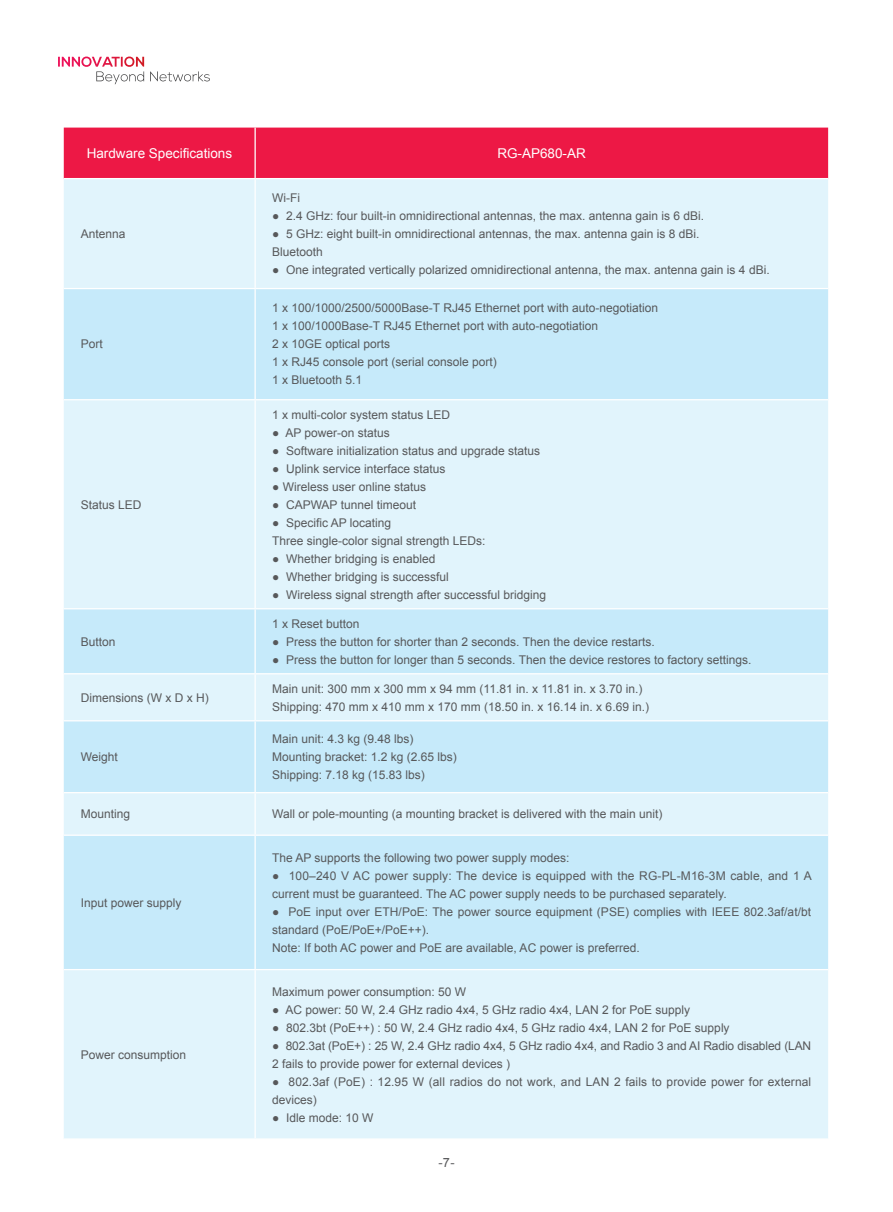
<style>
.page{position:relative;width:893px;height:1212px;background:#fff}
.page>*{position:absolute;margin:0;border:0;box-sizing:border-box;transform-origin:0 0}
.t1{font:13.5px "Arial";color:#fff}
.t2{font:12.75px "Arial";color:#57585a}
.t3{font:12px/18px "Arial";color:#57585a}
</style>
<div class="page">
<svg style="left:58px;top:57px;width:86px;height:27px"></svg>
<svg style="left:150px;top:71px;width:60px;height:10px"></svg>
<div style="left:64px;top:128px;width:764px;height:50px;background:#ed1845"></div>
<div style="left:64px;top:179px;width:764px;height:959px;background:#e1f4fc"></div>
<svg style="left:64px;top:289px;width:764px;height:680px;background:#d1eefa"></svg>
<hr style="left:254px;top:128px;width:2px;height:50px;background:#fff">
<hr style="left:254px;top:179px;width:2px;height:109px;background:#fff">
<hr style="left:64px;top:288px;width:191px;height:1px;background:#fff">
<hr style="left:255px;top:288px;width:573px;height:1px;background:#fff">
<hr style="left:254px;top:289px;width:2px;height:110px;background:#fff">
<hr style="left:64px;top:399px;width:191px;height:1px;background:#fff">
<hr style="left:255px;top:399px;width:573px;height:1px;background:#fff">
<hr style="left:254px;top:400px;width:2px;height:208px;background:#fff">
<hr style="left:64px;top:608px;width:191px;height:1px;background:#fff">
<hr style="left:255px;top:608px;width:573px;height:1px;background:#fff">
<hr style="left:254px;top:609px;width:2px;height:64px;background:#fff">
<hr style="left:64px;top:673px;width:191px;height:1px;background:#fff">
<hr style="left:255px;top:673px;width:573px;height:1px;background:#fff">
<hr style="left:254px;top:674px;width:2px;height:46px;background:#fff">
<hr style="left:64px;top:720px;width:191px;height:1px;background:#fff">
<hr style="left:255px;top:720px;width:573px;height:1px;background:#fff">
<hr style="left:254px;top:721px;width:2px;height:71px;background:#fff">
<hr style="left:64px;top:792px;width:191px;height:1px;background:#fff">
<hr style="left:255px;top:792px;width:573px;height:1px;background:#fff">
<hr style="left:254px;top:793px;width:2px;height:41px;background:#fff">
<hr style="left:64px;top:834px;width:191px;height:2px;background:#fff">
<hr style="left:255px;top:834px;width:573px;height:2px;background:#fff">
<hr style="left:254px;top:836px;width:2px;height:133px;background:#fff">
<hr style="left:64px;top:969px;width:191px;height:1px;background:#fff">
<hr style="left:255px;top:969px;width:573px;height:1px;background:#fff">
<hr style="left:254px;top:970px;width:2px;height:168px;background:#fff">
<p class="t1" style="left:87px;top:144px;width:147px">Hardware Specifications</p>
<p class="t1" style="left:497px;top:144px;width:90px">RG-AP680-AR</p>
<p class="t3" style="left:81px;top:225px;width:46px">Antenna</p>
<p class="t3" style="left:81px;top:335px;width:24px">Port</p>
<p class="t3" style="left:81px;top:495px;width:62px">Status LED</p>
<p class="t3" style="left:81px;top:632px;width:36px">Button</p>
<p class="t3" style="left:272px;top:189px;width:29px">Wi-Fi</p>
<p class="t3" style="left:272px;top:207px;width:434px">● 2.4 GHz: four built-in omnidirectional antennas, the max. antenna gain is 6 dBi.</p>
<p class="t3" style="left:272px;top:225px;width:429px">● 5 GHz: eight built-in omnidirectional antennas, the max. antenna gain is 8 dBi.<br>Bluetooth</p>
<p class="t3" style="left:272px;top:261px;width:499px">● One integrated vertically polarized omnidirectional antenna, the max. antenna gain is 4 dBi.</p>
<p class="t3" style="left:272px;top:299px;width:388px">1 x 100/1000/2500/5000Base-T RJ45 Ethernet port with auto-negotiation 1 x 100/1000Base-T RJ45 Ethernet port with auto-negotiation<br>2 x 10GE optical ports<br>1 x RJ45 console port (serial console port)<br>1 x Bluetooth 5.1</p>
<p class="t3" style="left:272px;top:405px;width:180px">1 x multi-color system status LED</p>
<p class="t3" style="left:272px;top:423px;width:119px">● AP power-on status</p>
<p class="t3" style="left:272px;top:441px;width:270px">● Software initialization status and upgrade status</p>
<p class="t3" style="left:272px;top:459px;width:175px">● Uplink service interface status</p>
<p class="t3" style="left:272px;top:477px;width:155px">● Wireless user online status</p>
<p class="t3" style="left:272px;top:495px;width:145px">● CAPWAP tunnel timeout</p>
<p class="t3" style="left:272px;top:513px;width:215px">● Specific AP locating<br>Three single-color signal strength LEDs:</p>
<p class="t3" style="left:272px;top:549px;width:165px">● Whether bridging is enabled</p>
<p class="t3" style="left:272px;top:567px;width:178px">● Whether bridging is successful</p>
<p class="t3" style="left:272px;top:585px;width:276px">● Wireless signal strength after successful bridging</p>
<p class="t3" style="left:272px;top:614px;width:89px">1 x Reset button</p>
<p class="t3" style="left:272px;top:632px;width:384px">● Press the button for shorter than 2 seconds. Then the device restarts.</p>
<p class="t3" style="left:272px;top:650px;width:481px">● Press the button for longer than 5 seconds. Then the device restores to factory settings.</p>
<p class="t3" style="left:81px;top:688px;width:130px">Dimensions (W x D x H)</p>
<p class="t3" style="left:272px;top:679px;width:378px">Main unit: 300 mm x 300 mm x 94 mm (11.81 in. x 11.81 in. x 3.70 in.)<br>Shipping: 470 mm x 410 mm x 170 mm (18.50 in. x 16.14 in. x 6.69 in.)</p>
<p class="t3" style="left:81px;top:748px;width:39px">Weight</p>
<p class="t3" style="left:272px;top:730px;width:186px">Main unit: 4.3 kg (9.48 lbs)<br>Mounting bracket: 1.2 kg (2.65 lbs)<br>Shipping: 7.18 kg (15.83 lbs)</p>
<p class="t3" style="left:81px;top:805px;width:51px">Mounting</p>
<p class="t3" style="left:272px;top:805px;width:392px">Wall or pole-mounting (a mounting bracket is delivered with the main unit)</p>
<p class="t3" style="left:81px;top:893px;width:102px">Input power supply</p>
<p class="t3" style="left:81px;top:1045px;width:107px">Power consumption</p>
<p class="t3" style="left:272px;top:848px;width:299px">The AP supports the following two power supply modes:</p>
<p class="t3" style="left:272px;top:866px;width:541px">● 100–240 V AC power supply: The device is equipped with the RG-PL-M16-3M cable, and 1 A current must be guaranteed. The AC power supply needs to be purchased separately.</p>
<p class="t3" style="left:272px;top:902px;width:540px">● PoE input over ETH/PoE: The power source equipment (PSE) complies with IEEE 802.3af/at/bt standard (PoE/PoE+/PoE++).<br>Note: If both AC power and PoE are available, AC power is preferred.</p>
<p class="t3" style="left:272px;top:982px;width:196px">Maximum power consumption: 50 W</p>
<p class="t3" style="left:272px;top:1000px;width:420px">● AC power: 50 W, 2.4 GHz radio 4x4, 5 GHz radio 4x4, LAN 2 for PoE supply</p>
<p class="t3" style="left:272px;top:1018px;width:459px">● 802.3bt (PoE++) : 50 W, 2.4 GHz radio 4x4, 5 GHz radio 4x4, LAN 2 for PoE supply</p>
<p class="t3" style="left:272px;top:1036px;width:541px">● 802.3at (PoE+) : 25 W, 2.4 GHz radio 4x4, 5 GHz radio 4x4, and Radio 3 and AI Radio disabled (LAN<br>2 fails to provide power for external devices )</p>
<p class="t3" style="left:272px;top:1072px;width:541px">● 802.3af (PoE) : 12.95 W (all radios do not work, and LAN 2 fails to provide power for external devices)</p>
<p class="t3" style="left:272px;top:1108px;width:103px">● Idle mode: 10 W</p>
<p class="t2" style="left:438px;top:1154px;width:18px">-7-</p>
</div>
